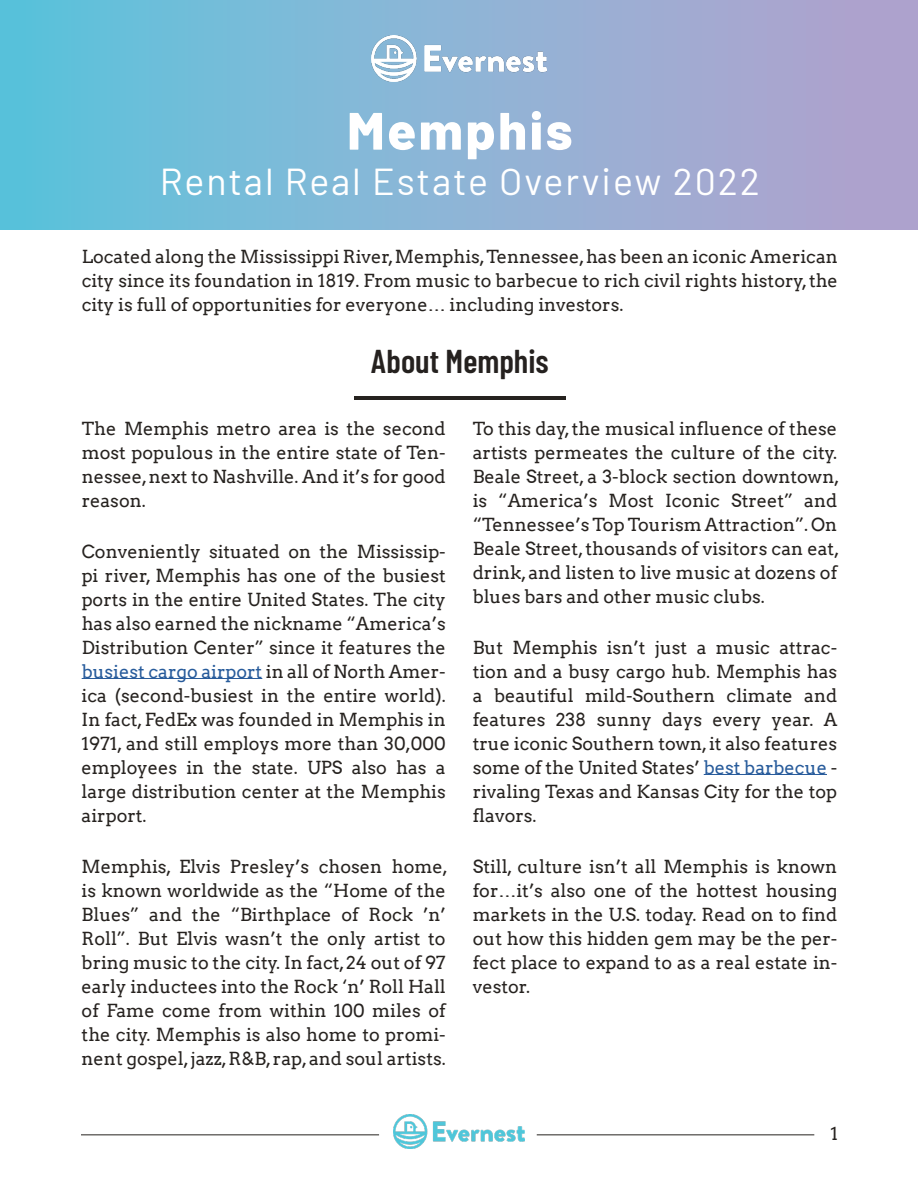
<style>
.page{position:relative;width:918px;height:1188px;background:#fff}
.page>*{position:absolute;margin:0;border:0;box-sizing:border-box;transform-origin:0 0}
.t1{font:800 52.5px "Barlow";letter-spacing:.05em;color:#fff}
.t2{font:37.5px "Barlow";letter-spacing:.05em;color:#fff}
.t3{font:600 33px "Barlow Condensed";color:#25211f}
.t4{font:18px/24px "Arvo";color:#26221f;text-align:justify}
.s1{color:#275b9b}
</style>
<div class="page">
<img style="left:393px;top:1114px;width:132px;height:34px">
<hr style="left:81px;top:1134px;width:298px;height:1px;background:#26221f">
<hr style="left:537px;top:1134px;width:277px;height:1px;background:#26221f">
<div style="left:0;top:0;width:918px;height:230px;background:linear-gradient(to right,#5dc5dc,#b7a2ce)"></div>
<img style="left:372px;top:36px;width:174px;height:45px">
<hr style="left:82px;top:678px;width:180px;height:1px;background:#275b9b">
<hr style="left:354px;top:396px;width:211px;height:4px;background:#26221f">
<hr style="left:704px;top:774px;width:123px;height:1px;background:#275b9b">
<h1 class="t1" style="left:347px;top:92px;width:227px">Memphis</h1>
<h2 class="t2" style="left:160px;top:154px;width:602px">Rental Real Estate Overview 2022</h2>
<p class="t4" style="left:82px;top:245px;width:758px">Located along the Mississippi River, Memphis, Tennessee, has been an iconic American city since its foundation in 1819. From music to barbecue to rich civil rights history, the city is full of opportunities for everyone… including investors.</p>
<h3 class="t3" style="left:371px;top:341px;width:180px">About Memphis</h3>
<p class="t4" style="left:82px;top:416px;width:366px">The Memphis metro area is the second most populous in the entire state of Ten&shy;nessee, next to Nashville. And it’s for good reason.</p>
<p class="t4" style="left:82px;top:539px;width:366px">Conveniently situated on the Mississip&shy;pi river, Memphis has one of the busiest ports in the entire United States. The city has also earned the nickname “America’s Distribution Center” since it features the <span class="s1">busiest cargo airport</span> in all of North Amer&shy;ica (second-busiest in the entire world).<br>In fact, FedEx was founded in Memphis in 1971, and still employs more than 30,000 employees in the state. UPS also has a large distribution center at the Memphis airport.</p>
<p class="t4" style="left:82px;top:854px;width:368px">Memphis, Elvis Presley’s chosen home, is known worldwide as the “Home of the Blues” and the “Birthplace of Rock ’n’ Roll”. But Elvis wasn’t the only artist to bring music to the city. In fact, 24 out of 97 early inductees into the Rock ‘n’ Roll Hall of Fame come from within 100 miles of the city. Memphis is also home to promi&shy;nent gospel, jazz, R&amp;B, rap, and soul artists.</p>
<p class="t4" style="left:473px;top:416px;width:368px">To this day, the musical influence of these artists permeates the culture of the city.<br>Beale Street, a 3-block section downtown, is “America’s Most Iconic Street” and “Tennessee’s Top Tourism Attraction”. On Beale Street, thousands of visitors can eat, drink, and listen to live music at dozens of blues bars and other music clubs.</p>
<p class="t4" style="left:473px;top:635px;width:366px">But Memphis isn’t just a music attrac&shy;tion and a busy cargo hub. Memphis has a beautiful mild-Southern climate and features 238 sunny days every year. A true iconic Southern town, it also features some of the United States’ <span class="s1">best barbecue</span> - rivaling Texas and Kansas City for the top flavors.</p>
<p class="t4" style="left:473px;top:854px;width:366px">Still, culture isn’t all Memphis is known for…it’s also one of the hottest housing markets in the U.S. today. Read on to find out how this hidden gem may be the per&shy;fect place to expand to as a real estate in&shy;vestor.</p>
<p class="t4" style="left:831px;top:1121px;width:9px">1</p>
</div>
